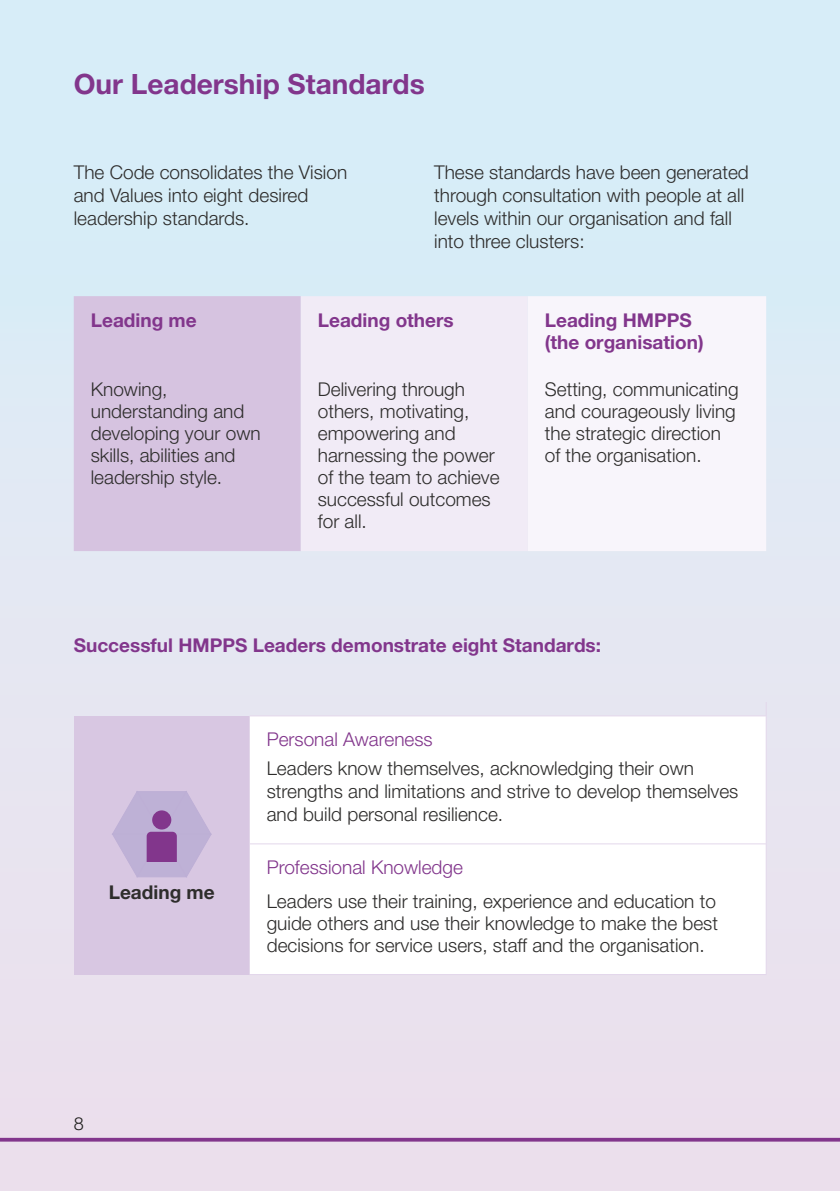
<style>
.page{position:relative;width:840px;height:1191px;background:#fff}
.page>*{position:absolute;margin:0;border:0;box-sizing:border-box;transform-origin:0 0}
.H1_Sub-Hdr_purple_14{font:700 28px "Helvetica Neue LT Pro";color:#82368c}
.Table_body_9_5_11__3{font:300 19px/22px "Helvetica Neue LT Pro";color:#2e2d2c}
.Body_9_5_11_5__4a{font:300 19px/23px "Helvetica Neue LT Pro";color:#2e2d2c}
.Table_body_9_5_11__3-2{font:700 19px/22px "Helvetica Neue LT Pro";color:#82368c}
.Body_9_5_11_5__4a-2{font:700 19px "Helvetica Neue LT Pro";color:#82368c}
.Table_Purple_Hdr_9_5{font:300 19px "Helvetica Neue LT Pro";color:#82368c}
.Table_subhd_9_5_11_b{font:700 19px "Helvetica Neue LT Pro";color:#2e2d2c}
.t1{font:300 18px "Helvetica Neue LT Pro";color:#1d1d1b}
</style>
<div class="page">
<div style="left:0;top:0;width:839px;height:1191px;background:linear-gradient(to right,#e0e8f3,#e0e8f3)"></div>
<div style="left:74px;top:296px;width:226px;height:255px;background:#d6c3e0"></div>
<div style="left:300px;top:296px;width:227px;height:255px;background:#f1ebf6"></div>
<div style="left:527px;top:296px;width:238px;height:255px;background:#f8f5fb"></div>
<div style="left:74px;top:716px;width:175px;height:258px;background:#d8c7e2"></div>
<svg style="left:249px;top:716px;width:516px;height:258px"></svg>
<svg style="left:765px;top:702px;width:1px;height:13px"></svg>
<hr style="left:249px;top:715px;width:517px;height:1px;background:#e3d7eb">
<hr style="left:765px;top:716px;width:1px;height:127px;background:#e3d7eb">
<hr style="left:249px;top:843px;width:517px;height:1px;background:#e3d7eb">
<hr style="left:765px;top:844px;width:1px;height:130px;background:#e3d7eb">
<hr style="left:249px;top:974px;width:517px;height:1px;background:#e3d7eb">
<svg style="left:112px;top:791px;width:100px;height:86px"></svg>
<div style="left:152px;top:810px;width:19px;height:19px;background:#82368c;border-radius:50%"></div>
<svg style="left:0;top:1086px;width:839px;height:57px;background:#e4d4e6"></svg>
<h1 class="H1_Sub-Hdr_purple_14" style="left:74px;top:66px;width:352px">Our Leadership Standards</h1>
<p class="Body_9_5_11_5__4a" style="left:74px;top:160px;width:275px">The Code consolidates the Vision and Values into eight desired leadership standards.</p>
<p class="Body_9_5_11_5__4a" style="left:434px;top:160px;width:316px">These standards have been generated through consultation with people at all levels within our organisation and fall into three clusters:</p>
<p class="Table_body_9_5_11__3-2" style="left:91px;top:308px;width:107px">Leading me</p>
<p class="Table_body_9_5_11__3-2" style="left:317px;top:308px;width:137px">Leading others</p>
<p class="Table_body_9_5_11__3-2" style="left:544px;top:308px;width:160px">Leading HMPPS (the organisation)</p>
<p class="Table_body_9_5_11__3" style="left:91px;top:378px;width:171px">Knowing, understanding and developing your own skills, abilities and leadership style.</p>
<p class="Table_body_9_5_11__3" style="left:317px;top:378px;width:183px">Delivering through others, motivating, empowering and harnessing the power of the team to achieve successful outcomes for all.</p>
<p class="Table_body_9_5_11__3" style="left:544px;top:378px;width:195px">Setting, communicating and courageously living the strategic direction of the organisation.</p>
<p class="Body_9_5_11_5__4a-2" style="left:74px;top:633px;width:528px">Successful HMPPS Leaders demonstrate eight Standards:</p>
<p class="Table_subhd_9_5_11_b" style="left:109px;top:880px;width:107px">Leading me</p>
<p class="Table_Purple_Hdr_9_5" style="left:266px;top:728px;width:167px">Personal Awareness</p>
<p class="Body_9_5_11_5__4a" style="left:266px;top:756px;width:473px">Leaders know themselves, acknowledging their own strengths and limitations and strive to develop themselves and build personal resilience.</p>
<p class="Table_Purple_Hdr_9_5" style="left:266px;top:856px;width:198px">Professional Knowledge</p>
<p class="Table_body_9_5_11__3" style="left:266px;top:889px;width:452px;text-align:justify">Leaders use their training, experience and education to guide others and use their knowledge to make the best decisions for service users, staff and the organisation.</p>
<p class="t1" style="left:74px;top:1112px;width:12px">8</p>
</div>
